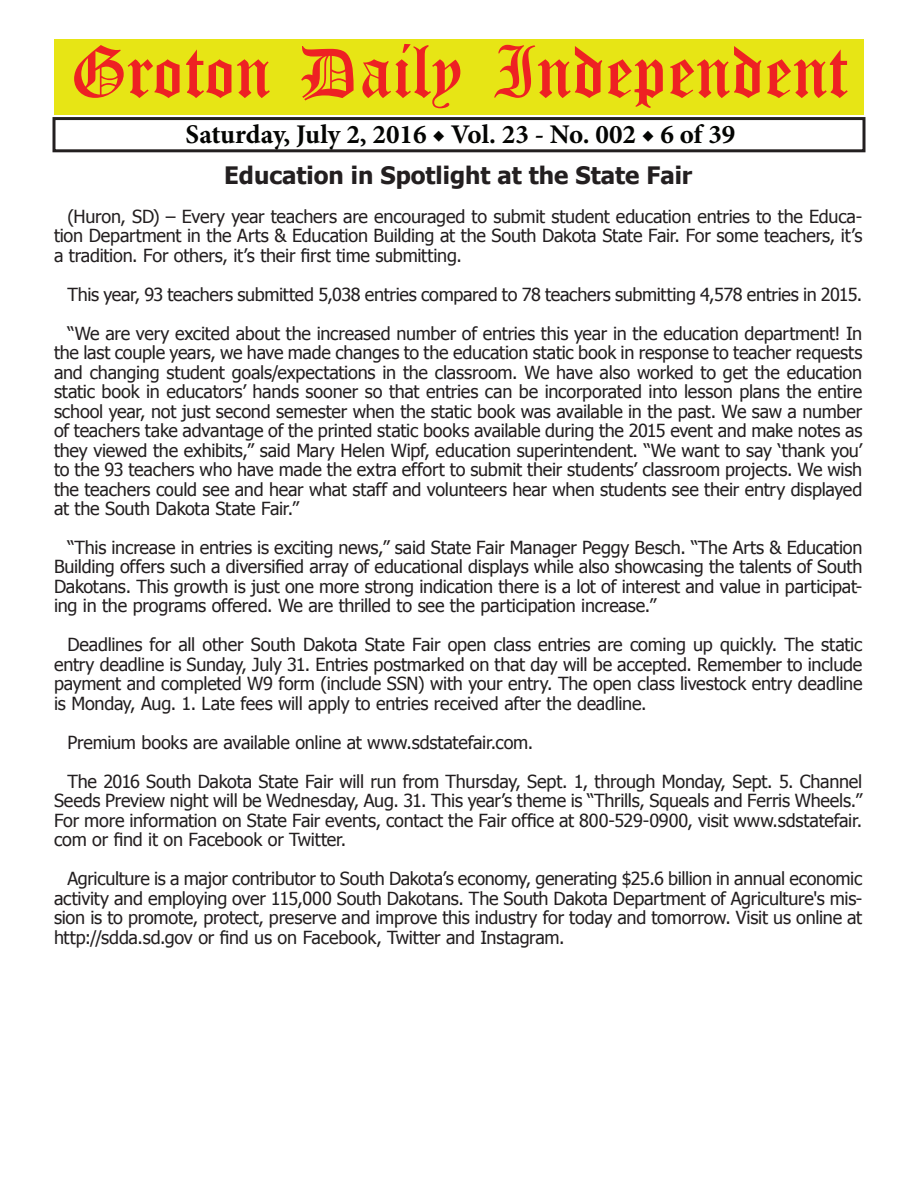
<style>
.page{position:relative;width:918px;height:1188px;background:#fff}
.page>*{position:absolute;margin:0;border:0;box-sizing:border-box;transform-origin:0 0}
.t1{font:54px "Old English Five";color:#ee2123}
.t2{font:700 27px "Minion Pro";color:#040503}
.t3{font:700 24px "Tahoma";color:#231f20}
.t4{font:18px/19.5px "Tahoma";letter-spacing:-.015em;color:#231f20;text-align:justify}
</style>
<div class="page">
<div style="left:52px;top:117px;width:814px;height:35px;border:3px solid #231f20"></div>
<div style="left:54px;top:40px;width:810px;height:75px;background:#e7e515"></div>
<h1 class="t1" style="left:70px;top:47px;width:779px">Groton Daily Independent</h1>
<h2 class="t2" style="left:186px;top:116px;width:551px">Saturday, July 2, 2016 ◆ Vol. 23 - No. 002 ◆ 6 of 39</h2>
<h3 class="t3" style="left:224px;top:158px;width:470px">Education in Spotlight at the State Fair</h3>
<p class="t4" style="left:54px;top:205px;width:810px;text-indent:14px">(Huron, SD) – Every year teachers are encouraged to submit student education entries to the Educa&shy;tion Department in the Arts &amp; Education Building at the South Dakota State Fair. For some teachers, it’s a tradition. For others, it’s their first time submitting.</p>
<p class="t4" style="left:68px;top:274px;width:796px;line-height:39px">This year, 93 teachers submitted 5,038 entries compared to 78 teachers submitting 4,578 entries in 2015. “We are very excited about the increased number of entries this year in the education department! In</p>
<p class="t4" style="left:54px;top:342px;width:810px">the last couple years, we have made changes to the education static book in response to teacher requests and changing student goals/expectations in the classroom. We have also worked to get the education static book in educators’ hands sooner so that entries can be incorporated into lesson plans the entire school year, not just second semester when the static book was available in the past. We saw a number of teachers take advantage of the printed static books available during the 2015 event and make notes as they viewed the exhibits,” said Mary Helen Wipf, education superintendent. “We want to say ‘thank you’ to the 93 teachers who have made the extra effort to submit their students’ classroom projects. We wish the teachers could see and hear what staff and volunteers hear when students see their entry displayed at the South Dakota State Fair.”</p>
<p class="t4" style="left:54px;top:537px;width:810px;text-indent:14px">“This increase in entries is exciting news,” said State Fair Manager Peggy Besch. “The Arts &amp; Education Building offers such a diversified array of educational displays while also showcasing the talents of South Dakotans. This growth is just one more strong indication there is a lot of interest and value in participat&shy;ing in the programs offered. We are thrilled to see the participation increase.”</p>
<p class="t4" style="left:54px;top:634px;width:810px;text-indent:14px">Deadlines for all other South Dakota State Fair open class entries are coming up quickly. The static entry deadline is Sunday, July 31. Entries postmarked on that day will be accepted. Remember to include payment and completed W9 form (include SSN) with your entry. The open class livestock entry deadline is Monday, Aug. 1. Late fees will apply to entries received after the deadline.</p>
<p class="t4" style="left:68px;top:722px;width:796px;line-height:39px">Premium books are available online at www.sdstatefair.com.<br>The 2016 South Dakota State Fair will run from Thursday, Sept. 1, through Monday, Sept. 5. Channel</p>
<p class="t4" style="left:54px;top:790px;width:810px">Seeds Preview night will be Wednesday, Aug. 31. This year’s theme is “Thrills, Squeals and Ferris Wheels.” For more information on State Fair events, contact the Fair office at 800-529-0900, visit www.sdstatefair. com or find it on Facebook or Twitter.</p>
<p class="t4" style="left:54px;top:868px;width:810px;text-indent:14px">Agriculture is a major contributor to South Dakota’s economy, generating $25.6 billion in annual economic activity and employing over 115,000 South Dakotans. The South Dakota Department of Agriculture's mis&shy;sion is to promote, protect, preserve and improve this industry for today and tomorrow. Visit us online at http://sdda.sd.gov or find us on Facebook, Twitter and Instagram.</p>
</div>
